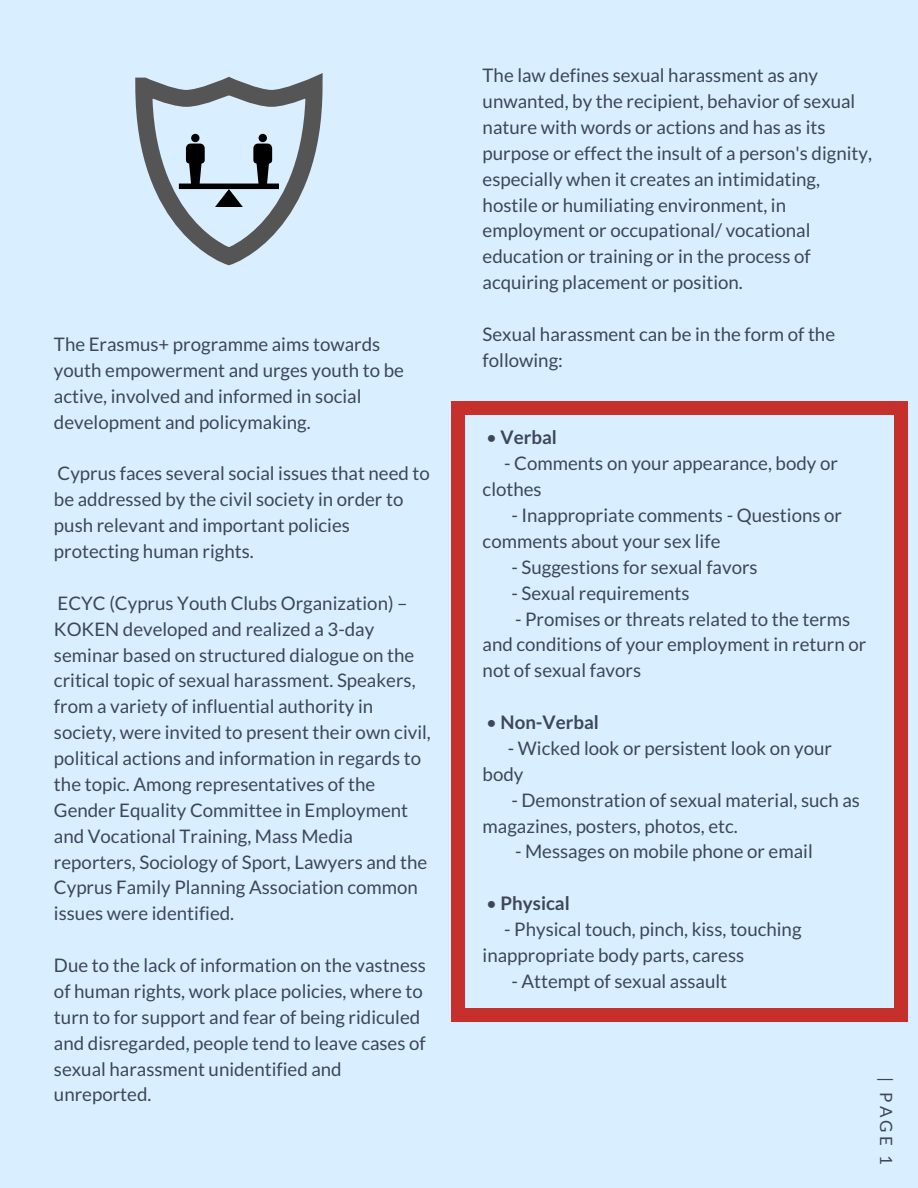
<style>
.page{position:relative;width:918px;height:1188px;background:#d9eeff}
.page>*{position:absolute;margin:0;border:0;box-sizing:border-box;transform-origin:0 0}
.t1{font:18.6px/25.8px "Lato";color:#3d465a}
.t2{font:700 18.6px "Lato";color:#3d465a}
.t3{font:16.8px "Lato";color:#3d465a}
.s1{font-weight:400}
</style>
<div class="page">
<svg style="left:135px;top:73px;width:188px;height:183px"></svg>
<div style="left:895px;top:1008px;width:13px;height:14px;background:#c6302c"></div>
<div style="left:451px;top:414px;width:14px;height:595px;background:#c6302c"></div>
<div style="left:451px;top:1008px;width:14px;height:14px;background:#c6302c"></div>
<div style="left:895px;top:414px;width:13px;height:595px;background:#c6302c"></div>
<div style="left:464px;top:1008px;width:431px;height:14px;background:#c6302c"></div>
<div style="left:895px;top:401px;width:13px;height:14px;background:#c6302c"></div>
<div style="left:451px;top:401px;width:14px;height:14px;background:#c6302c"></div>
<div style="left:464px;top:401px;width:431px;height:14px;background:#c6302c"></div>
<p class="t1" style="left:54px;top:331px;width:352px">The Erasmus+ programme aims towards youth empowerment and urges youth to be active, involved and informed in social development and policymaking.</p>
<p class="t1" style="left:54px;top:460px;width:377px">Cyprus faces several social issues that need to be addressed by the civil society in order to push relevant and important policies protecting human rights.</p>
<p class="t1" style="left:54px;top:590px;width:378px">ECYC (Cyprus Youth Clubs Organization) – KOKEN developed and realized a 3-day seminar based on structured dialogue on the critical topic of sexual harassment. Speakers, from a variety of influential authority in society, were invited to present their own civil, political actions and information in regards to the topic. Among representatives of the Gender Equality Committee in Employment and Vocational Training, Mass Media reporters, Sociology of Sport, Lawyers and the Cyprus Family Planning Association common issues were identified.</p>
<p class="t1" style="left:54px;top:952px;width:374px">Due to the lack of information on the vastness of human rights, work place policies, where to turn to for support and fear of being ridiculed and disregarded, people tend to leave cases of sexual harassment unidentified and unreported.</p>
<p class="t1" style="left:483px;top:62px;width:391px">The law defines sexual harassment as any unwanted, by the recipient, behavior of sexual nature with words or actions and has as its purpose or effect the insult of a person's dignity, especially when it creates an intimidating, hostile or humiliating environment, in employment or occupational/ vocational education or training or in the process of acquiring placement or position.</p>
<p class="t1" style="left:483px;top:321px;width:354px">Sexual harassment can be in the form of the following:</p>
<p class="t2" style="left:486px;top:426px;width:72px"><span class="s1">•</span> Verbal</p>
<p class="t1" style="left:483px;top:450px;width:357px;text-indent:22px">- Comments on your appearance, body or clothes</p>
<p class="t1" style="left:483px;top:502px;width:361px;text-indent:29px">- Inappropriate comments - Questions or comments about your sex life</p>
<p class="t1" style="left:511px;top:554px;width:248px">- Suggestions for sexual favors</p>
<p class="t1" style="left:511px;top:580px;width:180px">- Sexual requirements</p>
<p class="t1" style="left:483px;top:605px;width:385px;text-indent:32px">- Promises or threats related to the terms and conditions of your employment in return or not of sexual favors</p>
<p class="t2" style="left:486px;top:711px;width:114px"><span class="s1">•</span> Non-Verbal</p>
<p class="t1" style="left:483px;top:735px;width:351px;text-indent:25px">- Wicked look or persistent look on your body</p>
<p class="t1" style="left:483px;top:787px;width:379px;text-indent:29px">- Demonstration of sexual material, such as magazines, posters, photos, etc.</p>
<p class="t1" style="left:515px;top:838px;width:299px">- Messages on mobile phone or email</p>
<p class="t2" style="left:486px;top:892px;width:85px"><span class="s1">•</span> Physical</p>
<p class="t1" style="left:483px;top:916px;width:320px;text-indent:22px">- Physical touch, pinch, kiss, touching inappropriate body parts, caress</p>
<p class="t1" style="left:511px;top:968px;width:217px">- Attempt of sexual assault</p>
<p class="t3" style="left:897px;top:1077px;width:89px;rotate:90deg">| PAGE 1</p>
</div>
